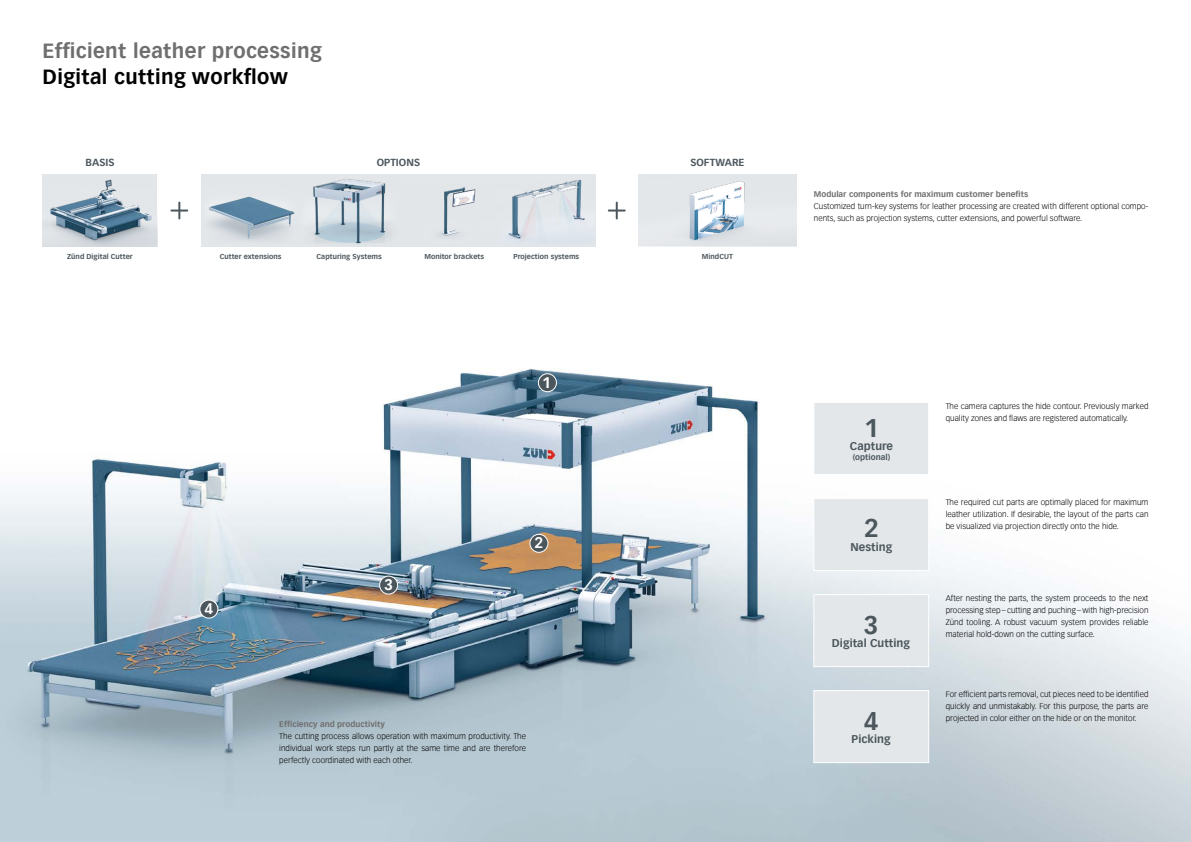
<style>
.page{position:relative;width:1191px;height:842px;background:#fff}
.page>*{position:absolute;margin:0;border:0;box-sizing:border-box;transform-origin:0 0}
.t1{font:700 25px "Vectora Com";color:#4c575d}
.t2{font:700 20px "Vectora Com";letter-spacing:.02em;color:#706f6f}
.t3{font:700 20px "Vectora Com";letter-spacing:.02em;color:#000}
.t4{font:700 15px "Vectora Com";color:#fff}
.t5{font:700 11px "Vectora Com";letter-spacing:.005em;color:#4c575d}
.t6{font:700 10px "Vectora Com";letter-spacing:.005em;color:#4c575d}
.t7{font:300 8px/12px "Vectora Com";letter-spacing:.005em;color:#000;text-align:justify}
.t8{font:700 8px "Vectora Com";letter-spacing:.005em;color:#706f6f}
.t9{font:700 8px "Vectora Com";letter-spacing:.005em;color:#4c575d}
.t10{font:700 7px "Vectora Com";letter-spacing:.005em;color:#4c575d}
</style>
<div class="page">
<img style="left:0;top:369px;width:1191px;height:473px">
<div style="left:813px;top:498px;width:116px;height:73px;background:#e3e7ea;border:1px solid #fff"></div>
<div style="left:813px;top:402px;width:116px;height:73px;background:#e3e7ea;border:1px solid #fff"></div>
<div style="left:813px;top:594px;width:116px;height:73px;background:#e3e7ea;border:1px solid #fff"></div>
<div style="left:813px;top:690px;width:116px;height:73px;background:#e3e7ea;border:1px solid #fff"></div>
<div style="left:201px;top:175px;width:394px;height:72px;background:#e3e7ea"></div>
<svg style="left:171px;top:203px;width:16px;height:15px"></svg>
<svg style="left:609px;top:203px;width:16px;height:15px"></svg>
<div style="left:43px;top:175px;width:114px;height:72px;background:#e3e7ea"></div>
<img style="left:50px;top:179px;width:107px;height:68px">
<img style="left:638px;top:175px;width:159px;height:71px">
<div style="left:538px;top:374px;width:18px;height:18px;background:#4c575d;border-radius:50%"></div>
<div style="left:538px;top:373px;width:19px;height:19px;border:1px solid #fff;border-radius:50%"></div>
<div style="left:530px;top:534px;width:18px;height:18px;background:#4c575d;border-radius:50%"></div>
<div style="left:529px;top:534px;width:19px;height:19px;border:1px solid #fff;border-radius:50%"></div>
<div style="left:379px;top:576px;width:18px;height:18px;background:#4c575d;border-radius:50%"></div>
<div style="left:379px;top:575px;width:19px;height:20px;border:1px solid #fff;border-radius:50%"></div>
<div style="left:200px;top:600px;width:18px;height:18px;background:#4c575d;border-radius:50%"></div>
<div style="left:199px;top:599px;width:19px;height:20px;border:1px solid #fff;border-radius:50%"></div>
<img style="left:209px;top:178px;width:182px;height:66px">
<img style="left:440px;top:186px;width:36px;height:51px">
<img style="left:508px;top:179px;width:77px;height:64px">
<svg style="left:315px;top:189px;width:70px;height:54px"></svg>
<svg style="left:315px;top:223px;width:70px;height:20px"></svg>
<h2 class="t2" style="left:43px;top:39px;width:281px">Efficient leather processing</h2>
<h2 class="t3" style="left:43px;top:65px;width:247px">Digital cutting workflow</h2>
<p class="t6" style="left:86px;top:157px;width:31px">BASIS</p>
<p class="t6" style="left:377px;top:157px;width:45px">OPTIONS</p>
<p class="t10" style="left:67px;top:252px;width:67px">Zünd Digital Cutter</p>
<p class="t10" style="left:220px;top:252px;width:63px">Cutter extensions</p>
<p class="t10" style="left:424px;top:252px;width:61px">Monitor brackets</p>
<p class="t10" style="left:513px;top:252px;width:67px">Projection systems</p>
<p class="t10" style="left:316px;top:252px;width:67px">Capturing Systems</p>
<h3 class="t4" style="left:542px;top:373px;width:10px">1</h3>
<h3 class="t4" style="left:204px;top:600px;width:10px">4</h3>
<h3 class="t4" style="left:384px;top:576px;width:10px">3</h3>
<h3 class="t4" style="left:534px;top:534px;width:10px">2</h3>
<p class="t8" style="left:279px;top:719px;width:107px">Efficiency and productivity</p>
<p class="t7" style="left:279px;top:730px;width:248px">The cutting process allows operation with maximum productivity. The individual work steps run partly at the same time and are therefore perfectly coordinated with each other.</p>
<p class="t6" style="left:690px;top:157px;width:56px">SOFTWARE</p>
<p class="t10" style="left:702px;top:252px;width:33px">MindCUT</p>
<p class="t8" style="left:814px;top:189px;width:216px">Modular components for maximum customer benefits</p>
<p class="t7" style="left:814px;top:200px;width:336px">Customized turn-key systems for leather processing are created with different optional compo&shy;nents, such as projection systems, cutter extensions, and powerful software.</p>
<h1 class="t1" style="left:864px;top:413px;width:16px">1</h1>
<h3 class="t5" style="left:850px;top:439px;width:45px">Capture</h3>
<p class="t9" style="left:852px;top:452px;width:39px">(optional)</p>
<h1 class="t1" style="left:864px;top:513px;width:16px">2</h1>
<h3 class="t5" style="left:850px;top:540px;width:43px">Nesting</h3>
<h1 class="t1" style="left:863px;top:610px;width:16px">3</h1>
<h3 class="t5" style="left:832px;top:636px;width:80px">Digital Cutting</h3>
<h1 class="t1" style="left:863px;top:706px;width:16px">4</h1>
<h3 class="t5" style="left:851px;top:732px;width:41px">Picking</h3>
<p class="t7" style="left:945px;top:400px;width:204px">The camera captures the hide contour. Previously marked quality zones and flaws are registered automatically.</p>
<p class="t7" style="left:945px;top:496px;width:204px">The required cut parts are optimally placed for maximum leather utilization. If desirable, the layout of the parts can be visualized via projection directly onto the hide.</p>
<p class="t7" style="left:945px;top:592px;width:204px">After nesting the parts, the system proceeds to the next processing step – cutting and puching – with high-precision Zünd tooling. A robust vacuum system provides reliable material hold-down on the cutting surface.</p>
<p class="t7" style="left:945px;top:688px;width:204px">For efficient parts removal, cut pieces need to be identified quickly and unmistakably. For this purpose, the parts are projected in color either on the hide or on the monitor.</p>
</div>
